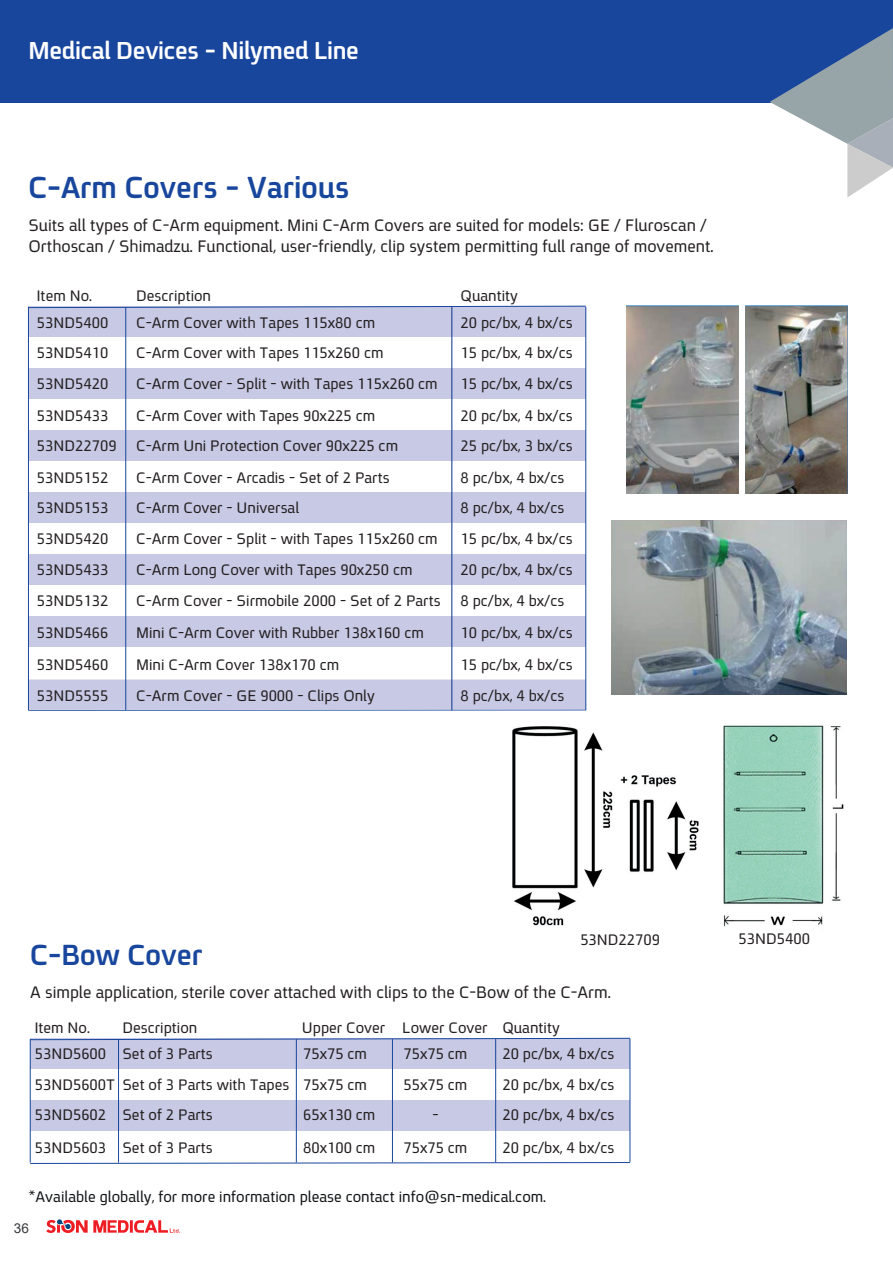
<style>
.page{position:relative;width:893px;height:1263px;background:#fff}
.page>*{position:absolute;margin:0;border:0;box-sizing:border-box;transform-origin:0 0}
.t1{font:700 33px "Fb Spoiler Eng";color:#18469d}
.t2{font:700 31.5px "Fb Spoiler Eng";color:#18469d}
.t3{font:700 26.55px "Fb Spoiler Eng";letter-spacing:-.01em;color:#fff}
.t4{font:18px/21px "Fb Spoiler Eng";color:#231f20}
.t5{font:16.5px/31.2px "Fb Spoiler Eng";color:#231f20}
.t6{font:16.5px "Fb Spoiler Eng";color:#111416}
.t7{font:13.65px "Arial";color:#36393a}
</style>
<div class="page">
<img style="left:723px;top:725px;width:121px;height:202px">
<div style="left:30px;top:1100px;width:600px;height:31px;background:#c7c9e5"></div>
<div style="left:30px;top:1038px;width:600px;height:31px;background:#c7c9e5"></div>
<svg style="left:29px;top:1037px;width:601px;height:3px"></svg>
<hr style="left:30px;top:1039px;width:1px;height:123px;background:#18469d">
<hr style="left:118px;top:1039px;width:1px;height:123px;background:#18469d">
<hr style="left:495px;top:1039px;width:1px;height:123px;background:#18469d">
<hr style="left:630px;top:1038px;width:1px;height:124px;background:#18469d">
<hr style="left:296px;top:1039px;width:1px;height:123px;background:#18469d">
<hr style="left:392px;top:1039px;width:1px;height:123px;background:#18469d">
<svg style="left:29px;top:1162px;width:601px;height:2px"></svg>
<div style="left:0;top:0;width:893px;height:102px;background:#18469d"></div>
<svg style="left:770px;top:28px;width:123px;height:169px"></svg>
<svg style="left:46px;top:1219px;width:134px;height:14px"></svg>
<hr style="left:28px;top:710px;width:558px;height:1px;background:#18469d">
<div style="left:28px;top:368px;width:558px;height:30px;background:#c7c9e5"></div>
<div style="left:28px;top:306px;width:558px;height:30px;background:#c7c9e5"></div>
<div style="left:28px;top:430px;width:558px;height:30px;background:#c7c9e5"></div>
<div style="left:28px;top:554px;width:558px;height:30px;background:#c7c9e5"></div>
<div style="left:28px;top:492px;width:558px;height:30px;background:#c7c9e5"></div>
<div style="left:28px;top:616px;width:558px;height:30px;background:#c7c9e5"></div>
<div style="left:29px;top:679px;width:556px;height:31px;background:#c7c9e5"></div>
<hr style="left:28px;top:307px;width:1px;height:403px;background:#18469d">
<hr style="left:125px;top:307px;width:1px;height:403px;background:#18469d">
<hr style="left:451px;top:307px;width:1px;height:403px;background:#18469d">
<hr style="left:585px;top:307px;width:1px;height:403px;background:#18469d">
<svg style="left:28px;top:305px;width:559px;height:3px"></svg>
<img style="left:612px;top:520px;width:235px;height:174px">
<img style="left:626px;top:306px;width:221px;height:188px">
<div style="left:739px;top:303px;width:5px;height:191px;background:#fff"></div>
<img style="left:512px;top:727px;width:187px;height:199px">
<h3 class="t3" style="left:28px;top:37px;width:332px">Medical Devices - Nilymed Line</h3>
<h1 class="t1" style="left:28px;top:170px;width:323px">C-Arm Covers - Various</h1>
<p class="t4" style="left:28px;top:215px;width:687px">Suits all types of C-Arm equipment. Mini C-Arm Covers are suited for models: GE / Fluroscan /<br>Orthoscan / Shimadzu. Functional, user-friendly, clip system permitting full range of movement.</p>
<p class="t5" style="left:37px;top:282px;width:73px;line-height:26.8px">Item No.<br>53ND5400</p>
<p class="t5" style="left:37px;top:337px;width:73px">53ND5410</p>
<p class="t5" style="left:136px;top:337px;width:249px">C-Arm Cover with Tapes 115x260 cm</p>
<p class="t5" style="left:37px;top:369px;width:73px">53ND5420</p>
<p class="t5" style="left:136px;top:369px;width:303px">C-Arm Cover - Split - with Tapes 115x260 cm</p>
<p class="t5" style="left:37px;top:400px;width:73px">53ND5433</p>
<p class="t5" style="left:136px;top:282px;width:241px;line-height:26.8px">Description<br>C-Arm Cover with Tapes 115x80 cm</p>
<p class="t5" style="left:461px;top:280px;width:59px">Quantity</p>
<p class="t5" style="left:461px;top:307px;width:114px">20 pc/bx, 4 bx/cs<br>15 pc/bx, 4 bx/cs<br>15 pc/bx, 4 bx/cs<br>20 pc/bx, 4 bx/cs<br>25 pc/bx, 3 bx/cs<br>8 pc/bx, 4 bx/cs<br>8 pc/bx, 4 bx/cs<br>15 pc/bx, 4 bx/cs<br>20 pc/bx, 4 bx/cs<br>8 pc/bx, 4 bx/cs<br>10 pc/bx, 4 bx/cs<br>15 pc/bx, 4 bx/cs<br>8 pc/bx, 4 bx/cs</p>
<p class="t5" style="left:37px;top:400px;width:363px;text-indent:99px">C-Arm Cover with Tapes 90x225 cm<br>53ND22709 C-Arm Uni Protection Cover 90x225 cm<br>53ND5152</p>
<p class="t5" style="left:136px;top:462px;width:255px">C-Arm Cover - Arcadis - Set of 2 Parts</p>
<p class="t5" style="left:37px;top:493px;width:73px">53ND5153</p>
<p class="t5" style="left:136px;top:493px;width:165px">C-Arm Cover - Universal</p>
<p class="t5" style="left:37px;top:524px;width:73px">53ND5420</p>
<p class="t5" style="left:136px;top:524px;width:303px">C-Arm Cover - Split - with Tapes 115x260 cm</p>
<p class="t5" style="left:37px;top:554px;width:73px">53ND5433</p>
<p class="t5" style="left:136px;top:554px;width:278px">C-Arm Long Cover with Tapes 90x250 cm</p>
<p class="t5" style="left:37px;top:586px;width:73px">53ND5132</p>
<p class="t5" style="left:136px;top:586px;width:306px">C-Arm Cover - Sirmobile 2000 - Set of 2 Parts</p>
<p class="t5" style="left:37px;top:617px;width:73px">53ND5466</p>
<p class="t5" style="left:136px;top:617px;width:289px">Mini C-Arm Cover with Rubber 138x160 cm</p>
<p class="t5" style="left:37px;top:649px;width:73px">53ND5460</p>
<p class="t5" style="left:136px;top:649px;width:205px">Mini C-Arm Cover 138x170 cm</p>
<p class="t5" style="left:37px;top:681px;width:73px">53ND5555</p>
<p class="t5" style="left:136px;top:681px;width:240px">C-Arm Cover - GE 9000 - Clips Only</p>
<p class="t5" style="left:580px;top:924px;width:81px">53ND22709</p>
<p class="t5" style="left:739px;top:924px;width:73px">53ND5400</p>
<h2 class="t2" style="left:30px;top:939px;width:174px">C-Bow Cover</h2>
<p class="t4" style="left:30px;top:982px;width:582px">A simple application, sterile cover attached with clips to the C-Bow of the C-Arm.</p>
<p class="t5" style="left:35px;top:1012px;width:57px">Item No.</p>
<p class="t5" style="left:122px;top:1012px;width:76px">Description</p>
<p class="t5" style="left:302px;top:1012px;width:259px">Upper Cover Lower Cover Quantity</p>
<p class="t5" style="left:35px;top:1038px;width:256px;line-height:30.8px">53ND5600 Set of 3 Parts<br>53ND5600T Set of 3 Parts with Tapes<br>53ND5602 Set of 2 Parts</p>
<p class="t5" style="left:35px;top:1132px;width:180px">53ND5603 Set of 3 Parts</p>
<p class="t5" style="left:303px;top:1038px;width:65px">75x75 cm</p>
<p class="t5" style="left:502px;top:1038px;width:114px">20 pc/bx, 4 bx/cs</p>
<p class="t5" style="left:303px;top:1069px;width:74px;line-height:30.6px">75x75 cm<br>65x130 cm</p>
<p class="t5" style="left:303px;top:1132px;width:74px">80x100 cm</p>
<p class="t5" style="left:403px;top:1038px;width:65px">75x75 cm</p>
<p class="t5" style="left:502px;top:1069px;width:114px;line-height:30.6px">20 pc/bx, 4 bx/cs<br>20 pc/bx, 4 bx/cs</p>
<p class="t5" style="left:502px;top:1132px;width:114px">20 pc/bx, 4 bx/cs</p>
<p class="t5" style="left:403px;top:1069px;width:65px">55x75 cm</p>
<p class="t5" style="left:432px;top:1100px;width:8px">-</p>
<p class="t5" style="left:403px;top:1132px;width:65px">75x75 cm</p>
<p class="t6" style="left:28px;top:1189px;width:519px">*Available globally, for more information please contact info@sn-medical.com.</p>
<p class="t7" style="left:14px;top:1219px;width:17px">36</p>
</div>
